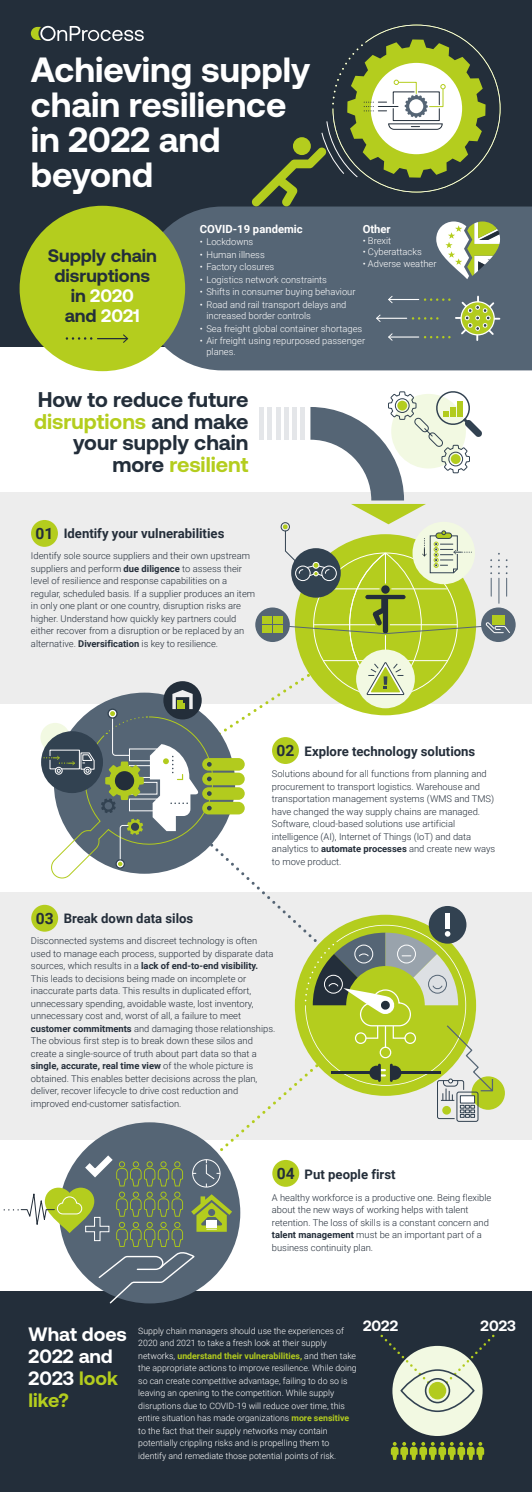
<style>
.page{position:relative;width:532px;height:1492px;background:#fff}
.page>*{position:absolute;margin:0;border:0;box-sizing:border-box;transform-origin:0 0}
.t1{font:700 35px/35px "Aeonik";color:#fff}
.t2{font:700 21.25px/21.9px "Aeonik";color:#232e3a;text-align:right}
.t3{font:700 19.38px/21.9px "Aeonik";color:#fff}
.t4{font:700 18.12px/20px "Aeonik";color:#232e3a;text-align:center}
.t5{font:700 15.56px "Roboto";color:#242e3a}
.t6{font:700 15px "Aeonik";color:#fff}
.t7{font:700 13.12px "Roboto";color:#242e3a}
.t8{font:700 11.25px "Roboto";color:#fff}
.t9{font:300 9.38px/12.5px "Roboto";color:#242e3a}
.t10{font:300 9.38px/11.2px "Roboto";color:#fff}
.t11{font:300 8.75px/12.5px "Roboto";color:#fff}
.s1{color:#fff}
.s2{color:#b4cd1e}
.s3{font-weight:700}
.s4{font-weight:700;color:#b4cd1e}
</style>
<div class="page">
<div style="left:0;top:0;width:531px;height:347px;background:#232e3a"></div>
<div style="left:141px;top:207px;width:390px;height:163px;background:#556575"></div>
<div style="left:20px;top:206px;width:165px;height:165px;background:#b4cd1e;border-radius:50%"></div>
<div style="left:0;top:492px;width:531px;height:211px;background:#ededed"></div>
<div style="left:0;top:892px;width:531px;height:248px;background:#ededed"></div>
<div style="left:0;top:1291px;width:531px;height:201px;background:#232e3a"></div>
<svg style="left:31px;top:26px;width:113px;height:15px"></svg>
<div style="left:31px;top:520px;width:27px;height:27px;background:#b4cd1e;border-radius:50%"></div>
<svg style="left:159px;top:1007px;width:146px;height:208px"></svg>
<svg style="left:213px;top:785px;width:174px;height:222px"></svg>
<svg style="left:172px;top:635px;width:211px;height:150px"></svg>
<div style="left:295px;top:534px;width:181px;height:181px;background:#b4cd1e;border-radius:50%"></div>
<div style="left:54px;top:693px;width:181px;height:181px;background:#556575;border-radius:50%"></div>
<div style="left:59px;top:1122px;width:181px;height:181px;background:#556575;border-radius:50%"></div>
<div style="left:202px;top:758px;width:43px;height:13px;background:#b2cb1e;border-radius:6px"></div>
<div style="left:202px;top:773px;width:43px;height:12px;background:#b2cb1e;border-radius:6px"></div>
<div style="left:202px;top:787px;width:43px;height:13px;background:#b2cb1e;border-radius:6px"></div>
<div style="left:202px;top:802px;width:43px;height:12px;background:#b2cb1e;border-radius:6px"></div>
<div style="left:392px;top:1346px;width:90px;height:90px;background:#f2f9e2;border-radius:50%"></div>
<svg style="left:380px;top:1334px;width:115px;height:60px"></svg>
<div style="left:428px;top:1382px;width:18px;height:17px;background:#b2cb1e;border-radius:50%"></div>
<div style="left:400px;top:1369px;width:74px;height:43px;border:2px solid #324251;border-radius:50%"></div>
<div style="left:424px;top:1378px;width:26px;height:25px;border:2px solid #324251;border-radius:50%"></div>
<div style="left:295px;top:915px;width:181px;height:181px;background:#b4cd1e;border-radius:50%"></div>
<div style="left:40px;top:723px;width:30px;height:29px;background:#f2f9e2;border-radius:50%"></div>
<svg style="left:376px;top:314px;width:61px;height:8px"></svg>
<svg style="left:420px;top:336px;width:29px;height:2px"></svg>
<hr style="left:389px;top:336px;width:29px;height:2px;background:#fff">
<svg style="left:388px;top:333px;width:4px;height:8px"></svg>
<svg style="left:388px;top:296px;width:61px;height:7px"></svg>
<svg style="left:67px;top:337px;width:26px;height:3px"></svg>
<hr style="left:97px;top:338px;width:30px;height:1px;background:#232e3a">
<svg style="left:123px;top:334px;width:5px;height:9px"></svg>
<svg style="left:455px;top:297px;width:44px;height:43px;background:#8e9f6d"></svg>
<svg style="left:436px;top:221px;width:64px;height:58px;background:#abb698"></svg>
<div style="left:272px;top:737px;width:27px;height:27px;background:#b4cd1e;border-radius:50%"></div>
<div style="left:31px;top:905px;width:27px;height:27px;background:#b4cd1e;border-radius:50%"></div>
<div style="left:272px;top:1160px;width:27px;height:27px;background:#b4cd1e;border-radius:50%"></div>
<div style="left:356px;top:649px;width:58px;height:59px;background:#f2f9e2;border-radius:50%"></div>
<div style="left:471px;top:1076px;width:33px;height:34px;background:#b4cd1e;border-radius:50%"></div>
<div style="left:456px;top:1091px;width:22px;height:31px;border:1px solid #324251;border-radius:2px"></div>
<div style="left:259px;top:407px;width:5px;height:33px;background:#e4e6e9"></div>
<div style="left:481px;top:607px;width:34px;height:35px;background:#556575;border-radius:50%"></div>
<svg style="left:255px;top:607px;width:35px;height:35px"></svg>
<svg style="left:252px;top:25px;width:248px;height:181px"></svg>
<div style="left:163px;top:681px;width:39px;height:38px;background:#232e3a;border-radius:50%"></div>
<svg style="left:44px;top:690px;width:169px;height:189px"></svg>
<div style="left:262px;top:617px;width:9px;height:7px;background:#b2cb1e"></div>
<div style="left:262px;top:625px;width:9px;height:8px;background:#b2cb1e"></div>
<div style="left:428px;top:906px;width:38px;height:38px;background:#324251;border-radius:50%"></div>
<hr style="left:445px;top:913px;width:4px;height:15px;background:#fff">
<svg style="left:305px;top:925px;width:188px;height:194px"></svg>
<svg style="left:390px;top:1442px;width:94px;height:18px"></svg>
<svg style="left:265px;top:391px;width:245px;height:307px"></svg>
<svg style="left:4px;top:1149px;width:228px;height:155px"></svg>
<h1 class="t1" style="left:31px;top:52px;width:281px">Achieving supply chain resilience in 2022 and beyond</h1>
<p class="t8" style="left:200px;top:221px;width:104px">COVID-19 pandemic</p>
<p class="t10" style="left:200px;top:236px;width:55px">• Lockdowns</p>
<p class="t10" style="left:200px;top:249px;width:66px">• Human illness</p>
<p class="t10" style="left:200px;top:261px;width:76px">• Factory closures</p>
<p class="t10" style="left:200px;top:274px;width:129px">• Logistics network constraints</p>
<p class="t10" style="left:200px;top:286px;width:157px">• Shifts in consumer buying behaviour</p>
<p class="t10" style="left:206px;top:299px;width:141px;text-indent:-7px">• Road and rail transport delays and increased border controls</p>
<p class="t10" style="left:200px;top:322px;width:164px">• Sea freight global container shortages</p>
<p class="t10" style="left:206px;top:335px;width:160px;text-indent:-7px">• Air freight using repurposed passenger planes.</p>
<p class="t8" style="left:362px;top:221px;width:30px">Other</p>
<p class="t10" style="left:362px;top:235px;width:30px">• Brexit</p>
<p class="t10" style="left:362px;top:246px;width:61px">• Cyberattacks</p>
<p class="t10" style="left:362px;top:257px;width:75px">• Adverse weather</p>
<h3 class="t4" style="left:48px;top:245px;width:110px">Supply chain disruptions in <span class="s1">2020<br></span>and <span class="s1">2021</span></h3>
<h2 class="t2" style="left:34px;top:388px;width:216px">How to reduce future <span class="s2">disruptions</span> and make your supply chain more <span class="s2">resilient</span></h2>
<h3 class="t5" style="left:36px;top:522px;width:19px">01</h3>
<h3 class="t7" style="left:64px;top:524px;width:162px">Identify your vulnerabilities</h3>
<p class="t9" style="left:31px;top:549px;width:225px">Identify sole source suppliers and their own upstream suppliers and perform <span class="s3">due diligence</span> to assess their level of resilience and response capabilities on a regular, scheduled basis. If a supplier produces an item in only one plant or one country, disruption risks are higher. Understand how quickly key partners could either recover from a disruption or be replaced by an alternative. <span class="s3">Diversification</span> is key to resilience.</p>
<h3 class="t5" style="left:276px;top:739px;width:19px">02</h3>
<h3 class="t7" style="left:304px;top:742px;width:172px">Explore technology solutions</h3>
<p class="t9" style="left:272px;top:767px;width:225px">Solutions abound for all functions from planning and procurement to transport logistics. Warehouse and transportation management systems (WMS and TMS) have changed the way supply chains are managed.<br>Software, cloud-based solutions use artificial intelligence (AI), Internet of Things (IoT) and data analytics to <span class="s3">automate processes</span> and create new ways to move product.</p>
<h3 class="t5" style="left:36px;top:907px;width:19px">03</h3>
<h3 class="t7" style="left:64px;top:909px;width:131px">Break down data silos</h3>
<p class="t9" style="left:31px;top:934px;width:246px">Disconnected systems and discreet technology is often used to manage each process, supported by disparate data sources, which results in a <span class="s3">lack of end-to-end visibility.<br></span>This leads to decisions being made on incomplete or inaccurate parts data. This results in duplicated effort, unnecessary spending, avoidable waste, lost inventory, unnecessary cost and, worst of all, a failure to meet <span class="s3">customer commitments</span> and damaging those relationships.<br>The obvious first step is to break down these silos and create a single-source of truth about part data so that a <span class="s3">single, accurate, real time view</span> of the whole picture is obtained. This enables better decisions across the plan, deliver, recover lifecycle to drive cost reduction and improved end-customer satisfaction.</p>
<h3 class="t5" style="left:277px;top:1162px;width:19px">04</h3>
<p class="t9" style="left:272px;top:1191px;width:221px">A healthy workforce is a productive one. Being flexible about the new ways of working helps with talent retention. The loss of skills is a constant concern and <span class="s3">talent management</span> must be an important part of a business continuity plan.</p>
<h3 class="t7" style="left:304px;top:1165px;width:92px">Put people first</h3>
<h3 class="t3" style="left:29px;top:1323px;width:100px">What does<br>2022 and<br>2023 <span class="s2">look like?</span></h3>
<h3 class="t6" style="left:363px;top:1317px;width:36px">2022</h3>
<h3 class="t6" style="left:480px;top:1317px;width:37px">2023</h3>
<p class="t11" style="left:138px;top:1324px;width:220px">Supply chain managers should use the experiences of 2020 and 2021 to take a fresh look at their supply networks, <span class="s4">understand their vulnerabilities,</span> and then take the appropriate actions to improve resilience. While doing so can create competitive advantage, failing to do so is leaving an opening to the competition. While supply disruptions due to COVID-19 will reduce over time, this entire situation has made organizations <span class="s4">more sensitive </span>to the fact that their supply networks may contain potentially crippling risks and is propelling them to identify and remediate those potential points of risk.</p>
</div>
